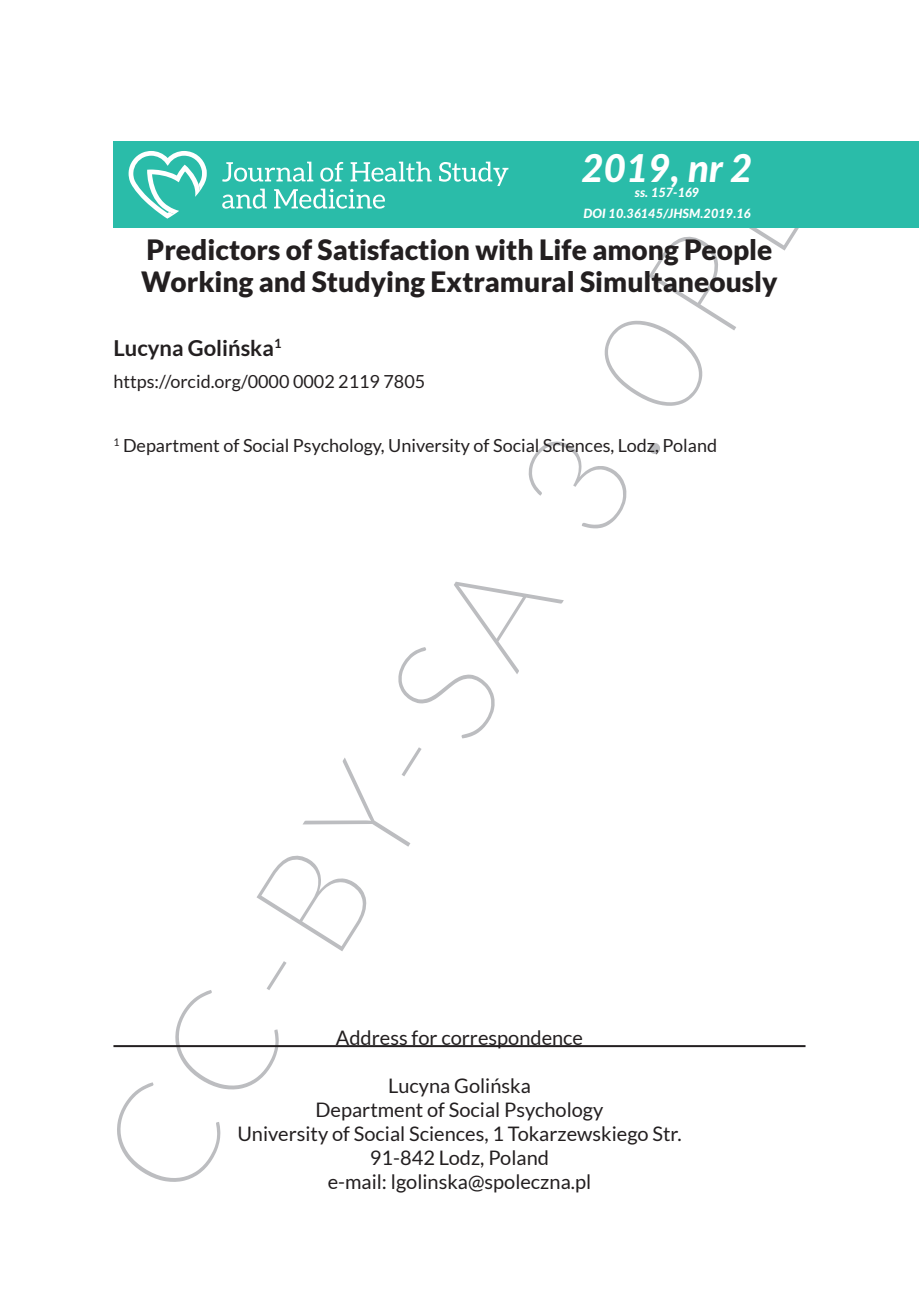
<style>
.page{position:relative;width:919px;height:1304px;background:#fff}
.page>*{position:absolute;margin:0;border:0;box-sizing:border-box;transform-origin:0 0}
.t1{font:100 144px "Lato";color:#bcbdc0}
.t2{font:italic 800 38.4px "Lato";color:#fff}
.t3{font:900 28px/32px "Lato";color:#231f20}
.t4{font:700 22px "Lato";color:#231f20}
.t5{font:20px/24px "Lato";color:#231f20;text-align:center}
.t6{font:18px "Lato";color:#231f20}
.t7{font:italic 800 12.8px/21px "Lato";color:#fff;text-align:center}
</style>
<div class="page">
<div style="left:113px;top:142px;width:805px;height:86px;background:#2abca9"></div>
<svg style="left:222px;top:162px;width:91px;height:20px"></svg>
<svg style="left:320px;top:162px;width:23px;height:20px"></svg>
<svg style="left:350px;top:162px;width:81px;height:20px"></svg>
<svg style="left:439px;top:162px;width:69px;height:24px"></svg>
<svg style="left:222px;top:189px;width:45px;height:20px"></svg>
<svg style="left:274px;top:189px;width:111px;height:20px"></svg>
<svg style="left:129px;top:151px;width:78px;height:68px"></svg>
<hr style="left:113px;top:1045px;width:692px;height:2px;background:#231f20">
<h1 class="t1" style="left:55px;top:1129px;width:1189px;rotate:-58deg">CC-BY-SA 3.0PL</h1>
<h2 class="t2" style="left:581px;top:139px;width:172px">2019, nr 2</h2>
<p class="t7" style="left:583px;top:182px;width:169px">ss. 157-169<br>DOI 10.36145/JHSM.2019.16</p>
<h3 class="t3" style="left:141px;top:233px;width:638px">Predictors of Satisfaction with Life among People<br>Working and Studying Extramural Simultaneously</h3>
<p class="t4" style="left:113px;top:335px;width:169px">Lucyna Golińska<sup>1</sup></p>
<p class="t6" style="left:113px;top:371px;width:313px">https://orcid.org/0000 0002 2119 7805</p>
<p class="t6" style="left:113px;top:435px;width:605px"><sup>1</sup> Department of Social Psychology, University of Social Sciences, Lodz, Poland</p>
<p class="t5" style="left:336px;top:1026px;width:249px">Address for correspondence</p>
<p class="t5" style="left:237px;top:1074px;width:446px">Lucyna Golińska<br>Department of Social Psychology<br>University of Social Sciences, 1 Tokarzewskiego Str.<br>91-842 Lodz, Poland<br>e-mail: lgolinska@spoleczna.pl</p>
</div>
